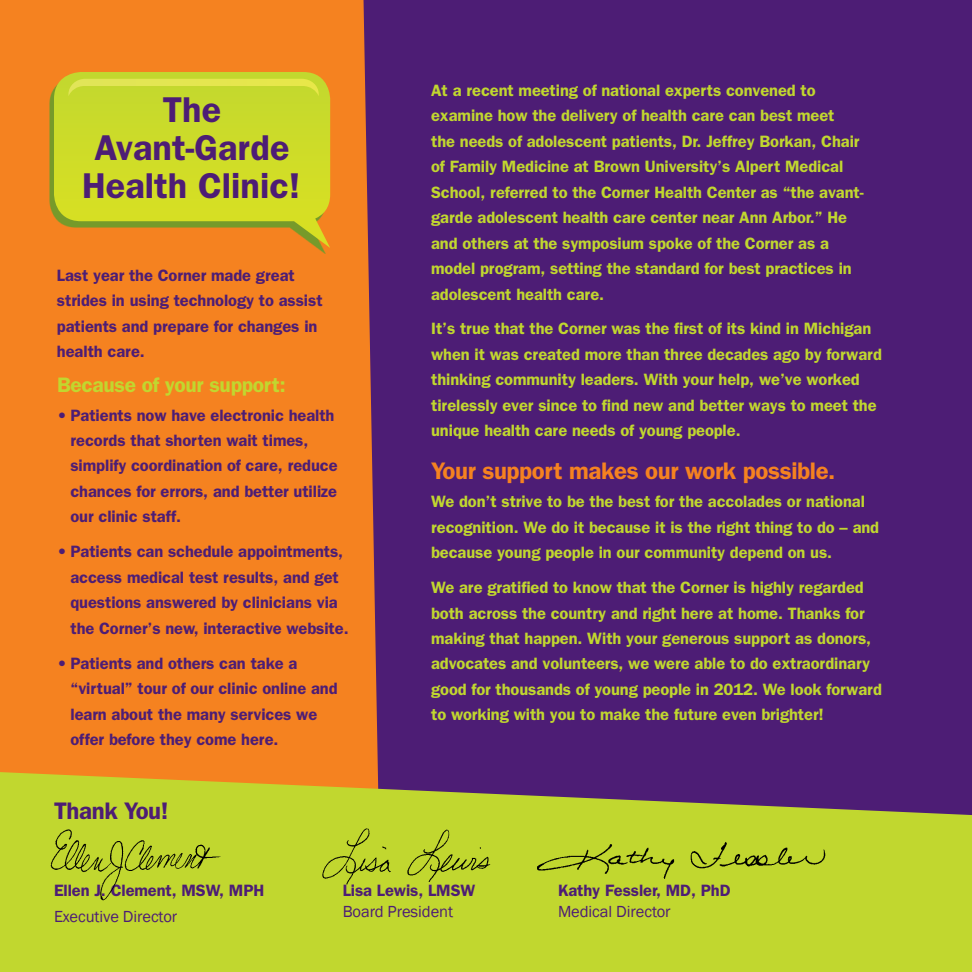
<style>
.page{position:relative;width:972px;height:972px;background:#4d1d75}
.page>*{position:absolute;margin:0;border:0;box-sizing:border-box;transform-origin:0 0}
.t1{font:600 36px/38.1px "Franklin Gothic";color:#4d1d75;text-align:center}
.t2{font:600 24px "Franklin Gothic";letter-spacing:-.015em;color:#f58220}
.t3{font:600 24px "Franklin Gothic";letter-spacing:-.015em;color:#4d1d75}
.t4{font:600 21px "Franklin Gothic";letter-spacing:-.015em;color:#c1d72f}
.t5{font:600 16.5px/25.5px "Franklin Gothic";letter-spacing:-.005em;color:#c1d72f}
.t6{font:600 16.5px/25.5px "Franklin Gothic";letter-spacing:-.005em;color:#4d1d75}
.t7{font:16.5px "Franklin Gothic";letter-spacing:-.005em;color:#4d1d75}
</style>
<div class="page">
<div style="left:0;top:0;width:378px;height:772px;background:#f58220"></div>
<svg style="left:0;top:772px;width:972px;height:200px;background:#b4c036"></svg>
<svg style="left:50px;top:78px;width:276px;height:176px;background:#da8722"></svg>
<svg style="left:54px;top:72px;width:276px;height:176px;background:#cfcd27"></svg>
<svg style="left:68px;top:79px;width:251px;height:17px;background:#d1de3b"></svg>
<img style="left:50px;top:828px;width:172px;height:73px">
<img style="left:322px;top:828px;width:169px;height:57px">
<img style="left:528px;top:832px;width:306px;height:54px">
<h1 class="t1" style="left:82px;top:89px;width:220px">The<br>Avant-Garde<br>Health Clinic!</h1>
<p class="t6" style="left:57px;top:262px;width:267px">Last year the Corner made great strides in using technology to assist patients and prepare for changes in health care.</p>
<p class="t4" style="left:57px;top:372px;width:230px">Because of your support:</p>
<p class="t6" style="left:70px;top:402px;width:269px;text-indent:-13px">• Patients now have electronic health records that shorten wait times, simplify coordination of care, reduce chances for errors, and better utilize our clinic staff.</p>
<p class="t6" style="left:70px;top:538px;width:280px;text-indent:-13px">• Patients can schedule appointments, access medical test results, and get questions answered by clinicians via the Corner’s new, interactive website.</p>
<p class="t6" style="left:70px;top:650px;width:269px;text-indent:-13px">• Patients and others can take a “virtual” tour of our clinic online and learn about the many services we offer before they come here.</p>
<h2 class="t3" style="left:54px;top:797px;width:116px">Thank You!</h2>
<p class="t5" style="left:431px;top:77px;width:434px">At a recent meeting of national experts convened to examine how the delivery of health care can best meet<br>the needs of adolescent patients, Dr. Jeffrey Borkan, Chair of Family Medicine at Brown University’s Alpert Medical School, referred to the Corner Health Center as “the avant&shy;garde adolescent health care center near Ann Arbor.” He and others at the symposium spoke of the Corner as a model program, setting the standard for best practices in adolescent health care.</p>
<p class="t5" style="left:431px;top:315px;width:452px">It’s true that the Corner was the first of its kind in Michigan when it was created more than three decades ago by forward thinking community leaders. With your help, we’ve worked tirelessly ever since to find new and better ways to meet the unique health care needs of young people.</p>
<h2 class="t2" style="left:431px;top:456px;width:406px">Your support makes our work possible.</h2>
<p class="t5" style="left:431px;top:488px;width:450px">We don’t strive to be the best for the accolades or national recognition. We do it because it is the right thing to do – and because young people in our community depend on us.</p>
<p class="t5" style="left:431px;top:574px;width:452px">We are gratified to know that the Corner is highly regarded both across the country and right here at home. Thanks for making that happen. With your generous support as donors, advocates and volunteers, we were able to do extraordinary good for thousands of young people in 2012. We look forward to working with you to make the future even brighter!</p>
<p class="t6" style="left:54px;top:877px;width:212px">Ellen J. Clement, MSW, MPH</p>
<p class="t7" style="left:54px;top:906px;width:125px">Executive Director</p>
<p class="t6" style="left:343px;top:877px;width:134px">Lisa Lewis, LMSW</p>
<p class="t7" style="left:343px;top:902px;width:112px">Board President</p>
<p class="t6" style="left:558px;top:877px;width:174px">Kathy Fessler, MD, PhD</p>
<p class="t7" style="left:558px;top:902px;width:114px">Medical Director</p>
</div>
